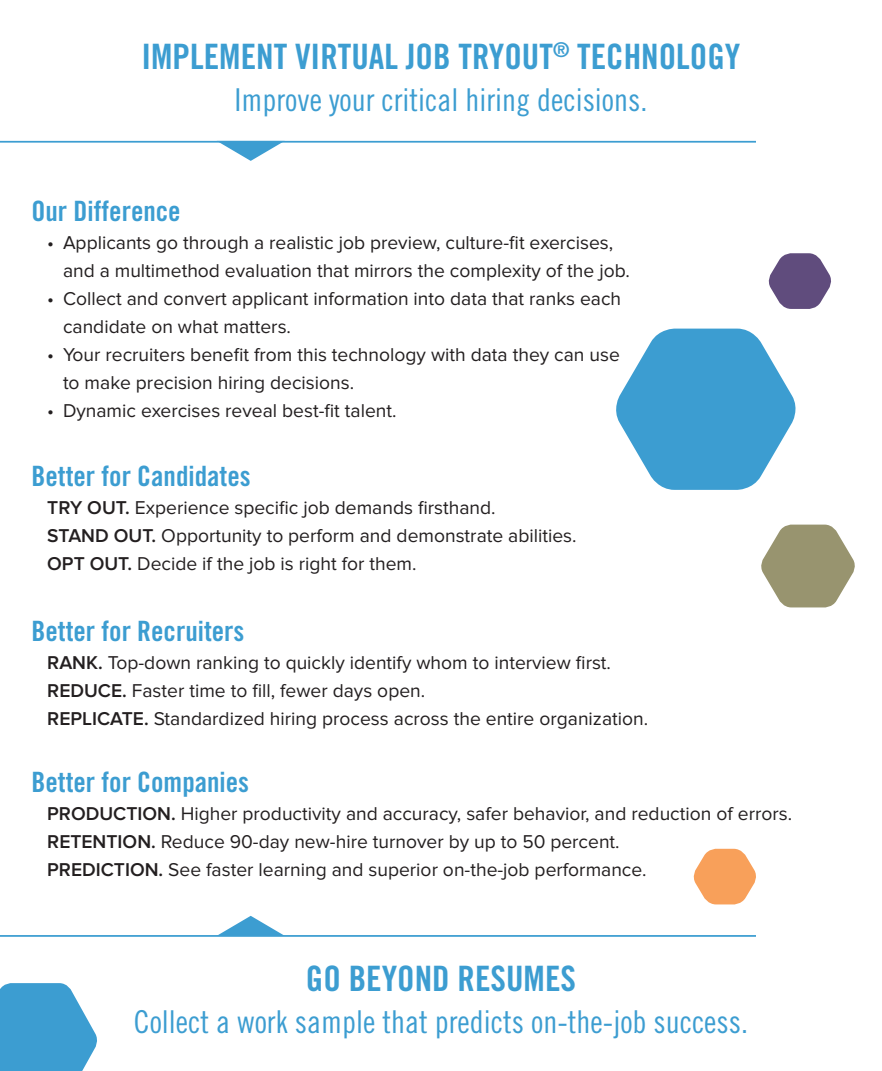
<style>
.page{position:relative;width:882px;height:1071px;background:#fff}
.page>*{position:absolute;margin:0;border:0;box-sizing:border-box;transform-origin:0 0}
.t1{font:35px "Trade Gothic Bold Cond Twenty";color:#3c9dd1}
.t2{font:31.5px "Trade Gothic Cond Eighteen";color:#3c9dd1}
.t3{font:28px "Trade Gothic Bold Cond Twenty";color:#3c9dd1}
.t4{font:19.25px/28px "Proxima Nova";color:#231f20}
.s1{font-weight:600}
</style>
<div class="page">
<hr style="left:0;top:141px;width:756px;height:2px;background:#3c9dd1">
<hr style="left:0;top:935px;width:756px;height:2px;background:#3c9dd1">
<svg style="left:217px;top:142px;width:68px;height:19px"></svg>
<svg style="left:218px;top:916px;width:65px;height:19px"></svg>
<svg style="left:616px;top:329px;width:180px;height:161px"></svg>
<svg style="left:761px;top:525px;width:94px;height:82px"></svg>
<svg style="left:768px;top:253px;width:63px;height:56px"></svg>
<svg style="left:693px;top:849px;width:63px;height:55px"></svg>
<svg style="left:0;top:983px;width:97px;height:88px;background:#53a8d6"></svg>
<p class="t1" style="left:142px;top:35px;width:600px">IMPLEMENT VIRTUAL JOB TRYOUT<sup>®</sup> TECHNOLOGY</p>
<p class="t2" style="left:235px;top:81px;width:414px">Improve your critical hiring decisions.</p>
<p class="t3" style="left:32px;top:194px;width:151px">Our Difference</p>
<p class="t4" style="left:63px;top:229px;width:569px;text-indent:-16px">• Applicants go through a realistic job preview, culture-fit exercises, and a multimethod evaluation that mirrors the complexity of the job.</p>
<p class="t4" style="left:63px;top:285px;width:560px;text-indent:-16px">• Collect and convert applicant information into data that ranks each candidate on what matters.</p>
<p class="t4" style="left:63px;top:341px;width:558px;text-indent:-16px">• Your recruiters benefit from this technology with data they can use to make precision hiring decisions.</p>
<p class="t4" style="left:47px;top:397px;width:351px">• Dynamic exercises reveal best-fit talent.</p>
<p class="t3" style="left:32px;top:459px;width:221px">Better for Candidates</p>
<p class="t4" style="left:47px;top:494px;width:450px"><span class="s1">TRY OUT.</span> Experience specific job demands firsthand.</p>
<p class="t4" style="left:47px;top:522px;width:531px"><span class="s1">STAND OUT.</span> Opportunity to perform and demonstrate abilities.</p>
<p class="t4" style="left:47px;top:550px;width:371px"><span class="s1">OPT OUT.</span> Decide if the job is right for them.</p>
<p class="t3" style="left:32px;top:614px;width:214px">Better for Recruiters</p>
<p class="t4" style="left:47px;top:649px;width:565px"><span class="s1">RANK.</span> Top-down ranking to quickly identify whom to interview first.</p>
<p class="t4" style="left:47px;top:677px;width:379px"><span class="s1">REDUCE.</span> Faster time to fill, fewer days open.</p>
<p class="t4" style="left:47px;top:705px;width:602px"><span class="s1">REPLICATE.</span> Standardized hiring process across the entire organization.</p>
<p class="t3" style="left:32px;top:765px;width:219px">Better for Companies</p>
<p class="t4" style="left:47px;top:800px;width:746px"><span class="s1">PRODUCTION.</span> Higher productivity and accuracy, safer behavior, and reduction of errors.</p>
<p class="t4" style="left:47px;top:828px;width:574px"><span class="s1">RETENTION.</span> Reduce 90-day new-hire turnover by up to 50 percent.</p>
<p class="t4" style="left:47px;top:856px;width:601px"><span class="s1">PREDICTION.</span> See faster learning and superior on-the-job performance.</p>
<p class="t1" style="left:306px;top:958px;width:272px">GO BEYOND RESUMES</p>
<p class="t2" style="left:134px;top:1004px;width:616px">Collect a work sample that predicts on-the-job success.</p>
</div>
